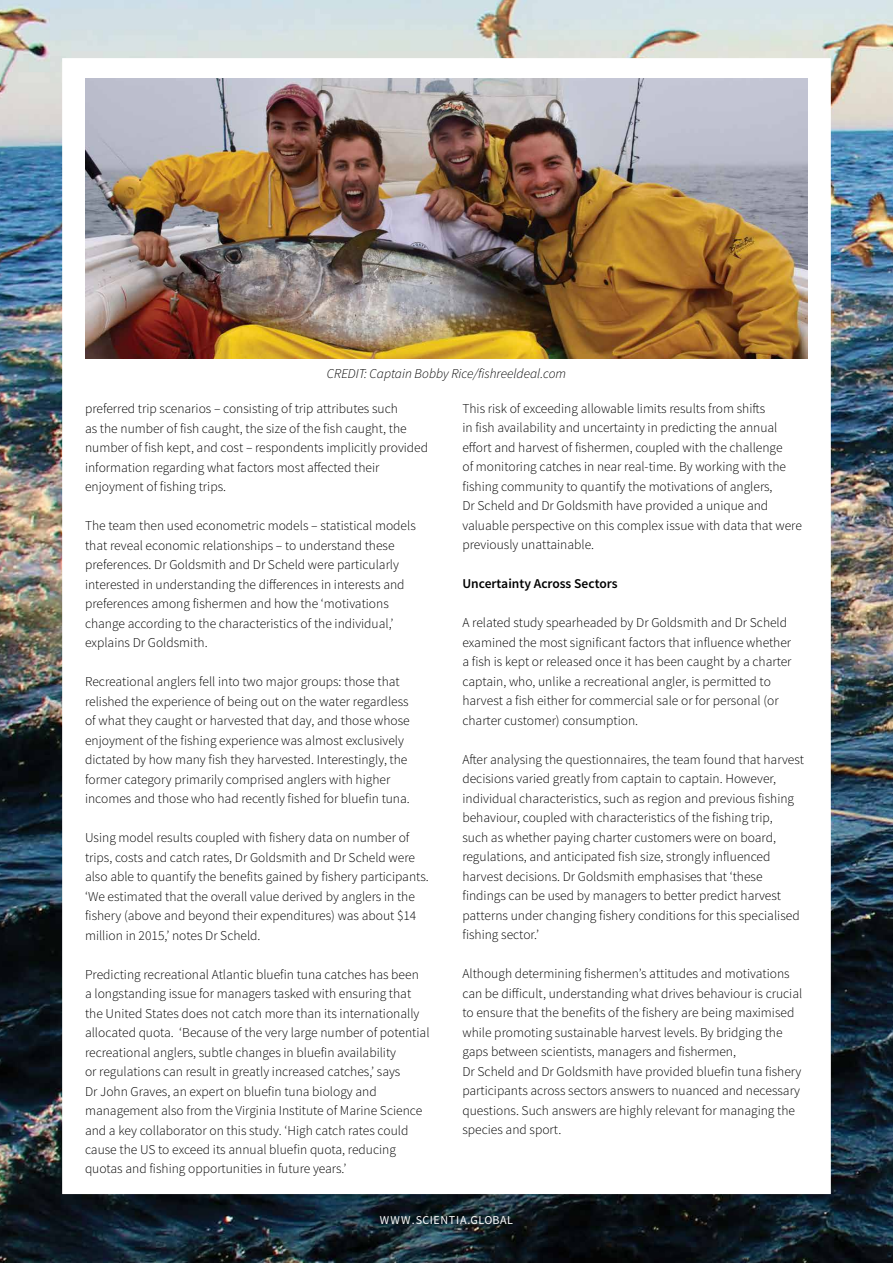
<style>
.page{position:relative;width:893px;height:1263px;background:#fff}
.page>*{position:absolute;margin:0;border:0;box-sizing:border-box;transform-origin:0 0}
.t1{font:300 13.5px/19.5px "Source Sans Pro";color:#000}
.t2{font:italic 300 13.5px "Source Sans Pro";color:#000}
.t3{font:600 13.5px "Source Sans Pro";color:#000}
.t4{font:12px "Source Sans Pro";letter-spacing:.05em;color:#fff}
</style>
<div class="page">
<img style="left:0;top:0;width:893px;height:1263px">
<div style="left:62px;top:58px;width:769px;height:1136px;background:#fff;border:2px solid #fff"></div>
<img style="left:85px;top:79px;width:723px;height:280px">
<p class="t2" style="left:327px;top:366px;width:241px">CREDIT: Captain Bobby Rice/fishreeldeal.com</p>
<p class="t1" style="left:85px;top:399px;width:345px">preferred trip scenarios – consisting of trip attributes such<br>as the number of fish caught, the size of the fish caught, the number of fish kept, and cost – respondents implicitly provided information regarding what factors most affected their enjoyment of fishing trips.</p>
<p class="t1" style="left:85px;top:516px;width:332px">The team then used econometric models – statistical models that reveal economic relationships – to understand these preferences. Dr Goldsmith and Dr Scheld were particularly interested in understanding the differences in interests and preferences among fishermen and how the ‘motivations change according to the characteristics of the individual,’ explains Dr Goldsmith.</p>
<p class="t1" style="left:85px;top:672px;width:326px">Recreational anglers fell into two major groups: those that relished the experience of being out on the water regardless of what they caught or harvested that day, and those whose enjoyment of the fishing experience was almost exclusively dictated by how many fish they harvested. Interestingly, the former category primarily comprised anglers with higher incomes and those who had recently fished for bluefin tuna.</p>
<p class="t1" style="left:85px;top:828px;width:345px">Using model results coupled with fishery data on number of trips, costs and catch rates, Dr Goldsmith and Dr Scheld were also able to quantify the benefits gained by fishery participants. ‘We estimated that the overall value derived by anglers in the fishery (above and beyond their expenditures) was about $14 million in 2015,’ notes Dr Scheld.</p>
<p class="t1" style="left:85px;top:964px;width:346px">Predicting recreational Atlantic bluefin tuna catches has been<br>a longstanding issue for managers tasked with ensuring that the United States does not catch more than its internationally allocated quota. ‘Because of the very large number of potential recreational anglers, subtle changes in bluefin availability<br>or regulations can result in greatly increased catches,’ says<br>Dr John Graves, an expert on bluefin tuna biology and management also from the Virginia Institute of Marine Science and a key collaborator on this study. ‘High catch rates could cause the US to exceed its annual bluefin quota, reducing quotas and fishing opportunities in future years.’</p>
<p class="t1" style="left:462px;top:399px;width:341px">This risk of exceeding allowable limits results from shifts<br>in fish availability and uncertainty in predicting the annual effort and harvest of fishermen, coupled with the challenge<br>of monitoring catches in near real-time. By working with the fishing community to quantify the motivations of anglers,<br>Dr Scheld and Dr Goldsmith have provided a unique and valuable perspective on this complex issue with data that were previously unattainable.</p>
<p class="t3" style="left:462px;top:575px;width:157px">Uncertainty Across Sectors</p>
<p class="t1" style="left:462px;top:613px;width:331px">A related study spearheaded by Dr Goldsmith and Dr Scheld examined the most significant factors that influence whether a fish is kept or released once it has been caught by a charter captain, who, unlike a recreational angler, is permitted to harvest a fish either for commercial sale or for personal (or charter customer) consumption.</p>
<p class="t1" style="left:462px;top:750px;width:343px">After analysing the questionnaires, the team found that harvest decisions varied greatly from captain to captain. However, individual characteristics, such as region and previous fishing behaviour, coupled with characteristics of the fishing trip,<br>such as whether paying charter customers were on board, regulations, and anticipated fish size, strongly influenced harvest decisions. Dr Goldsmith emphasises that ‘these findings can be used by managers to better predict harvest patterns under changing fishery conditions for this specialised fishing sector.’</p>
<p class="t1" style="left:462px;top:964px;width:341px">Although determining fishermen’s attitudes and motivations can be difficult, understanding what drives behaviour is crucial to ensure that the benefits of the fishery are being maximised while promoting sustainable harvest levels. By bridging the gaps between scientists, managers and fishermen,<br>Dr Scheld and Dr Goldsmith have provided bluefin tuna fishery participants across sectors answers to nuanced and necessary questions. Such answers are highly relevant for managing the species and sport.</p>
<p class="t4" style="left:380px;top:1212px;width:135px">WWW.SCIENTIA.GLOBAL</p>
</div>
